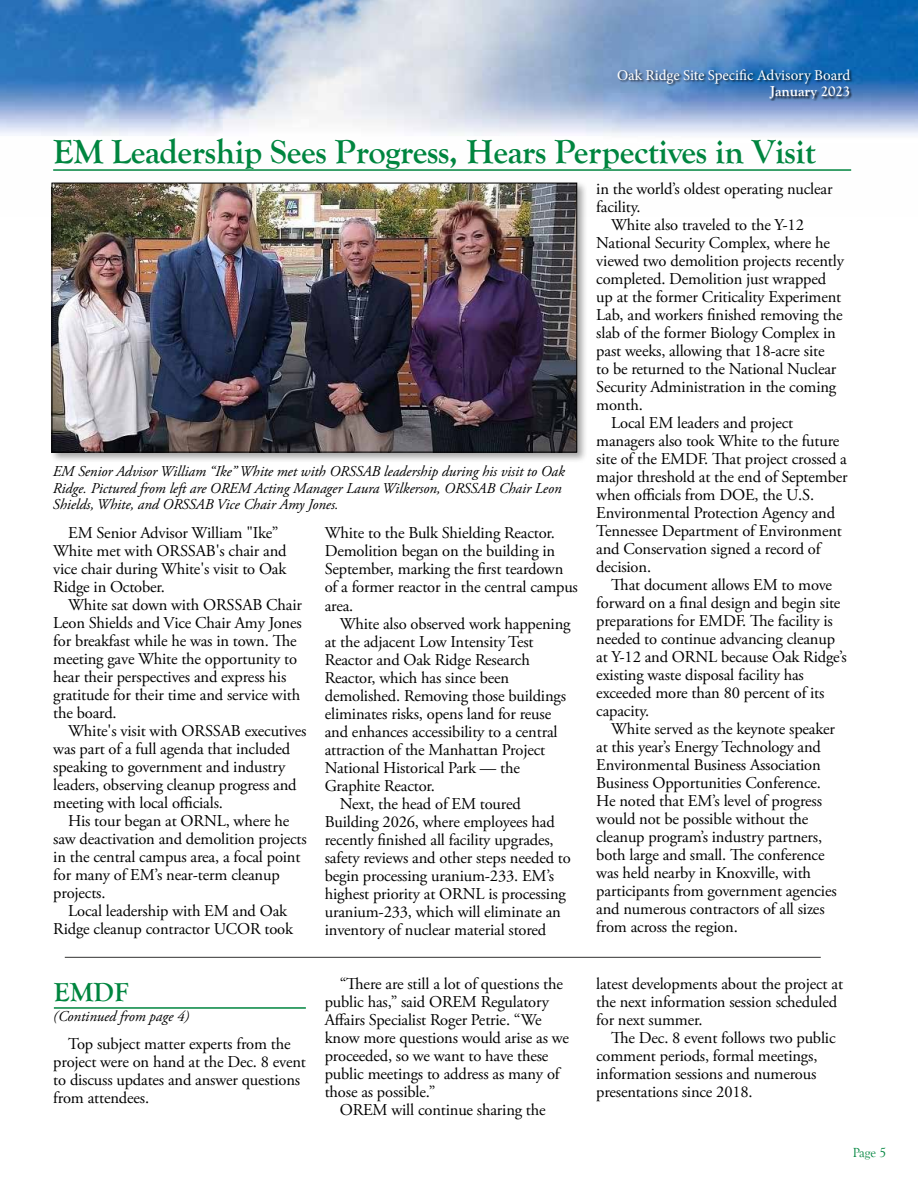
<style>
.page{position:relative;width:918px;height:1188px;background:#fff}
.page>*{position:absolute;margin:0;border:0;box-sizing:border-box;transform-origin:0 0}
.t1{font:700 34.5px "Goudy Old Style T";letter-spacing:-.01em;color:#00853f}
.t2{font:700 27px "Goudy Old Style T";color:#00853f}
.t3{font:16.5px/18px "Adobe Garamond Pro";letter-spacing:-.01em;color:#000}
.t4{font:italic 15px/16.5px "Adobe Garamond Pro";letter-spacing:-.005em;color:#000}
.t5{font:15px "Minion Pro";letter-spacing:-.005em;color:#fff}
.t6{font:700 15px "Goudy Old Style T";letter-spacing:-.005em;color:#fff}
.t7{font:13.5px "Goudy Old Style T";color:#00853f}
</style>
<div class="page">
<img style="left:0;top:0;width:918px;height:171px">
<div style="left:618px;top:68px;width:236px;height:33px;background:#000;opacity:.75"></div>
<div style="left:50px;top:181px;width:538px;height:282px;background:#000;opacity:.36"></div>
<img style="left:54px;top:185px;width:521px;height:265px">
<div style="left:52px;top:183px;width:525px;height:269px;border:1px solid #000"></div>
<hr style="left:53px;top:169px;width:798px;height:2px;background:#00853f">
<hr style="left:54px;top:1007px;width:252px;height:2px;background:#00853f">
<hr style="left:65px;top:957px;width:756px;height:1px;background:#323230">
<p class="t5" style="left:617px;top:65px;width:235px">Oak Ridge Site Specific Advisory Board</p>
<p class="t6" style="left:769px;top:83px;width:83px">October 14</p>
<p class="t6" style="left:770px;top:83px;width:82px">January 2023</p>
<h1 class="t1" style="left:53px;top:133px;width:764px">EM Leadership Sees Progress, Hears Perpectives in Visit</h1>
<p class="t4" style="left:53px;top:464px;width:514px">EM Senior Advisor William “Ike” White met with ORSSAB leadership during his visit to Oak<br>Ridge. Pictured from left are OREM Acting Manager Laura Wilkerson, ORSSAB Chair Leon<br>Shields, White, and ORSSAB Vice Chair Amy Jones.</p>
<p class="t3" style="left:53px;top:525px;width:235px;text-indent:15px">EM Senior Advisor William "Ike”<br>White met with ORSSAB's chair and vice chair during White's visit to Oak<br>Ridge in October.</p>
<p class="t3" style="left:53px;top:597px;width:250px;text-indent:15px">White sat down with ORSSAB Chair Leon Shields and Vice Chair Amy Jones for breakfast while he was in town. The meeting gave White the opportunity to hear their perspectives and express his gratitude for their time and service with the board.</p>
<p class="t3" style="left:53px;top:723px;width:255px;text-indent:15px">White's visit with ORSSAB executives was part of a full agenda that included speaking to government and industry leaders, observing cleanup progress and meeting with local officials.</p>
<p class="t3" style="left:53px;top:813px;width:255px;text-indent:15px">His tour began at ORNL, where he saw deactivation and demolition projects in the central campus area, a focal point for many of EM’s near-term cleanup projects.</p>
<p class="t3" style="left:53px;top:903px;width:241px;text-align:center">Local leadership with EM and Oak<br>Ridge cleanup contractor UCOR took</p>
<h2 class="t2" style="left:54px;top:977px;width:76px">EMDF</h2>
<p class="t4" style="left:53px;top:1009px;width:137px">(Continued from page 4)</p>
<p class="t3" style="left:53px;top:1035px;width:254px;text-indent:15px">Top subject matter experts from the project were on hand at the Dec. 8 event to discuss updates and answer questions from attendees.</p>
<p class="t3" style="left:325px;top:525px;width:255px">White to the Bulk Shielding Reactor.<br>Demolition began on the building in<br>September, marking the first teardown of a former reactor in the central campus area.</p>
<p class="t3" style="left:340px;top:615px;width:232px">White also observed work happening</p>
<p class="t3" style="left:325px;top:633px;width:210px">at the adjacent Low Intensity Test</p>
<p class="t3" style="left:325px;top:651px;width:207px">Reactor and Oak Ridge Research</p>
<p class="t3" style="left:325px;top:669px;width:186px">Reactor, which has since been</p>
<p class="t3" style="left:325px;top:687px;width:243px">demolished. Removing those buildings</p>
<p class="t3" style="left:325px;top:705px;width:228px">eliminates risks, opens land for reuse</p>
<p class="t3" style="left:325px;top:723px;width:234px">and enhances accessibility to a central</p>
<p class="t3" style="left:325px;top:741px;width:222px">attraction of the Manhattan Project</p>
<p class="t3" style="left:325px;top:759px;width:197px">National Historical Park — the</p>
<p class="t3" style="left:325px;top:777px;width:112px">Graphite Reactor.</p>
<p class="t3" style="left:340px;top:795px;width:183px">Next, the head of EM toured</p>
<p class="t3" style="left:325px;top:813px;width:232px">Building 2026, where employees had</p>
<p class="t3" style="left:325px;top:831px;width:230px">recently finished all facility upgrades,</p>
<p class="t3" style="left:325px;top:849px;width:248px">safety reviews and other steps needed to</p>
<p class="t3" style="left:325px;top:867px;width:231px">begin processing uranium-233. EM’s</p>
<p class="t3" style="left:325px;top:885px;width:243px">highest priority at ORNL is processing</p>
<p class="t3" style="left:325px;top:903px;width:238px">uranium-233, which will eliminate an</p>
<p class="t3" style="left:325px;top:921px;width:223px">inventory of nuclear material stored</p>
<p class="t3" style="left:325px;top:975px;width:246px;text-indent:15px">“There are still a lot of questions the public has,” said OREM Regulatory Affairs Specialist Roger Petrie. “We know more questions would arise as we proceeded, so we want to have these public meetings to address as many of those as possible.”</p>
<p class="t3" style="left:340px;top:1101px;width:208px">OREM will continue sharing the</p>
<p class="t3" style="left:596px;top:180px;width:238px">in the world’s oldest operating nuclear</p>
<p class="t3" style="left:596px;top:198px;width:46px">facility.</p>
<p class="t3" style="left:611px;top:216px;width:194px">White also traveled to the Y-12</p>
<p class="t3" style="left:596px;top:234px;width:235px">National Security Complex, where he</p>
<p class="t3" style="left:596px;top:252px;width:249px">viewed two demolition projects recently</p>
<p class="t3" style="left:596px;top:270px;width:231px">completed. Demolition just wrapped</p>
<p class="t3" style="left:596px;top:288px;width:247px">up at the former Criticality Experiment</p>
<p class="t3" style="left:596px;top:306px;width:248px">Lab, and workers finished removing the</p>
<p class="t3" style="left:596px;top:324px;width:241px">slab of the former Biology Complex in</p>
<p class="t3" style="left:596px;top:342px;width:230px">past weeks, allowing that 18-acre site</p>
<p class="t3" style="left:596px;top:360px;width:242px">to be returned to the National Nuclear</p>
<p class="t3" style="left:596px;top:378px;width:242px">Security Administration in the coming</p>
<p class="t3" style="left:596px;top:396px;width:48px">month.</p>
<p class="t3" style="left:611px;top:414px;width:184px">Local EM leaders and project</p>
<p class="t3" style="left:596px;top:432px;width:245px">managers also took White to the future</p>
<p class="t3" style="left:596px;top:450px;width:252px">site of the EMDF. That project crossed a</p>
<p class="t3" style="left:596px;top:468px;width:253px">major threshold at the end of September</p>
<p class="t3" style="left:596px;top:486px;width:219px">when officials from DOE, the U.S.</p>
<p class="t3" style="left:596px;top:504px;width:240px">Environmental Protection Agency and</p>
<p class="t3" style="left:596px;top:522px;width:247px">Tennessee Department of Environment</p>
<p class="t3" style="left:596px;top:540px;width:226px">and Conservation signed a record of</p>
<p class="t3" style="left:596px;top:558px;width:56px">decision.</p>
<p class="t3" style="left:611px;top:576px;width:222px">That document allows EM to move</p>
<p class="t3" style="left:596px;top:594px;width:246px">forward on a final design and begin site</p>
<p class="t3" style="left:596px;top:612px;width:238px">preparations for EMDF. The facility is</p>
<p class="t3" style="left:596px;top:630px;width:240px">needed to continue advancing cleanup</p>
<p class="t3" style="left:596px;top:648px;width:252px">at Y-12 and ORNL because Oak Ridge’s</p>
<p class="t3" style="left:596px;top:666px;width:209px">existing waste disposal facility has</p>
<p class="t3" style="left:596px;top:684px;width:230px">exceeded more than 80 percent of its</p>
<p class="t3" style="left:596px;top:702px;width:54px">capacity.</p>
<p class="t3" style="left:611px;top:720px;width:225px">White served as the keynote speaker</p>
<p class="t3" style="left:596px;top:738px;width:226px">at this year’s Energy Technology and</p>
<p class="t3" style="left:596px;top:756px;width:226px">Environmental Business Association</p>
<p class="t3" style="left:596px;top:774px;width:226px">Business Opportunities Conference.</p>
<p class="t3" style="left:596px;top:792px;width:227px">He noted that EM’s level of progress</p>
<p class="t3" style="left:596px;top:810px;width:214px">would not be possible without the</p>
<p class="t3" style="left:596px;top:828px;width:227px">cleanup program’s industry partners,</p>
<p class="t3" style="left:596px;top:846px;width:230px">both large and small. The conference</p>
<p class="t3" style="left:596px;top:864px;width:216px">was held nearby in Knoxville, with</p>
<p class="t3" style="left:596px;top:882px;width:242px">participants from government agencies</p>
<p class="t3" style="left:596px;top:900px;width:230px">and numerous contractors of all sizes</p>
<p class="t3" style="left:596px;top:918px;width:143px">from across the region.</p>
<p class="t3" style="left:596px;top:975px;width:248px">latest developments about the project at the next information session scheduled for next summer.</p>
<p class="t3" style="left:596px;top:1029px;width:241px;text-indent:15px">The Dec. 8 event follows two public comment periods, formal meetings, information sessions and numerous presentations since 2018.</p>
<p class="t7" style="left:853px;top:1146px;width:35px">Page 5</p>
</div>
